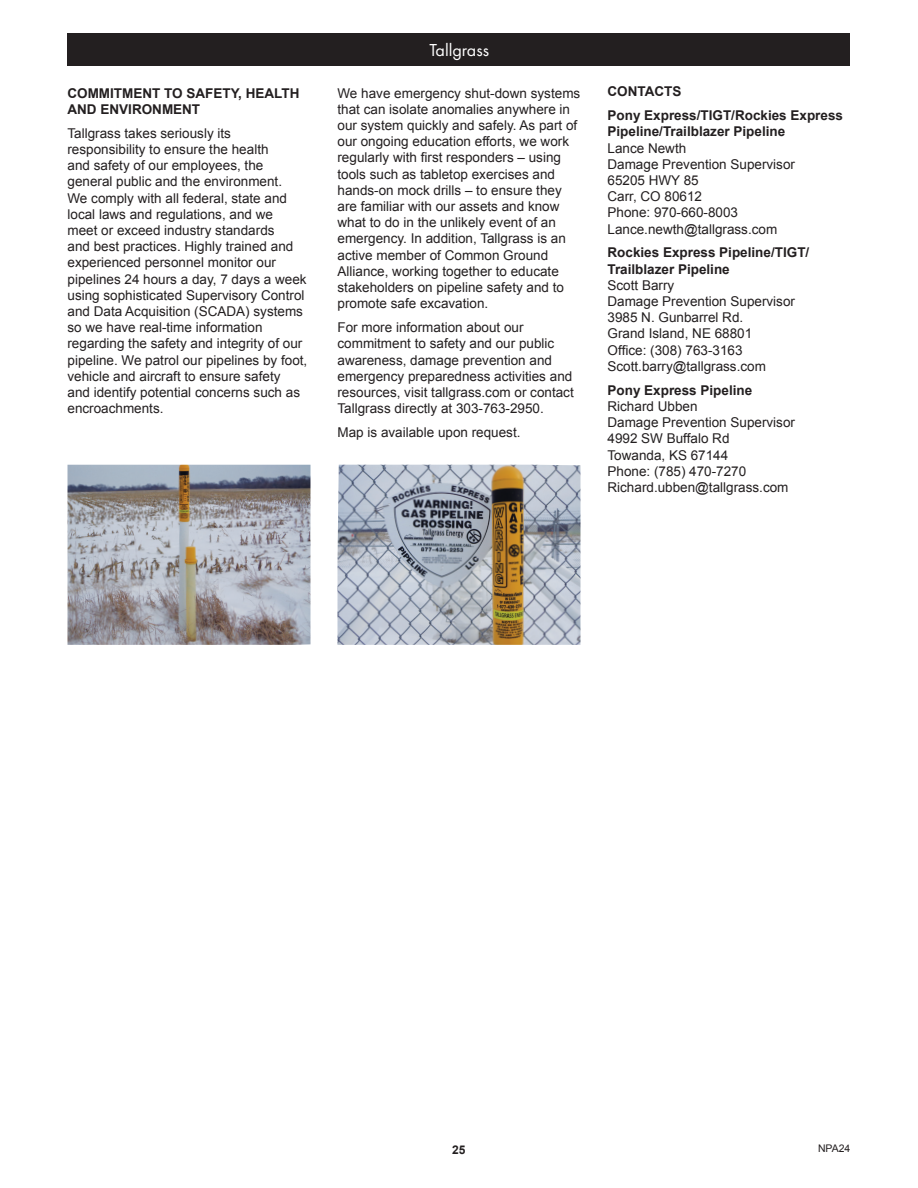
<style>
.page{position:relative;width:918px;height:1188px;background:#fff}
.page>*{position:absolute;margin:0;border:0;box-sizing:border-box;transform-origin:0 0}
.t1{font:18px "Futura PT";color:#fff}
.t2{font:13.5px/16.2px "Arial";color:#231f20}
.t3{font:700 13.5px/16.2px "Arial";color:#231f20}
.t4{font:700 12px "Arial";color:#231f20}
.t5{font:10.5px "Arial";color:#231f20}
</style>
<div class="page">
<div style="left:68px;top:34px;width:782px;height:32px;background:#231f20"></div>
<img style="left:68px;top:465px;width:242px;height:180px">
<img style="left:338px;top:465px;width:242px;height:180px">
<p class="t3" style="left:68px;top:85px;width:233px">COMMITMENT TO SAFETY, HEALTH<br>AND ENVIRONMENT</p>
<p class="t2" style="left:68px;top:125px;width:241px">Tallgrass takes seriously its responsibility to ensure the health<br>and safety of our employees, the general public and the environment.<br>We comply with all federal, state and local laws and regulations, and we<br>meet or exceed industry standards<br>and best practices. Highly trained and experienced personnel monitor our pipelines 24 hours a day, 7 days a week using sophisticated Supervisory Control and Data Acquisition (SCADA) systems so we have real-time information regarding the safety and integrity of our pipeline. We patrol our pipelines by foot, vehicle and aircraft to ensure safety<br>and identify potential concerns such as encroachments.</p>
<p class="t1" style="left:429px;top:39px;width:61px">Tallgrass</p>
<p class="t2" style="left:338px;top:85px;width:244px">We have emergency shut-down systems that can isolate anomalies anywhere in our system quickly and safely. As part of our ongoing education efforts, we work regularly with first responders – using tools such as tabletop exercises and hands-on mock drills – to ensure they are familiar with our assets and know what to do in the unlikely event of an emergency. In addition, Tallgrass is an active member of Common Ground Alliance, working together to educate stakeholders on pipeline safety and to promote safe excavation.</p>
<p class="t2" style="left:338px;top:319px;width:238px">For more information about our commitment to safety and our public awareness, damage prevention and emergency preparedness activities and resources, visit tallgrass.com or contact Tallgrass directly at 303-763-2950.</p>
<p class="t2" style="left:338px;top:424px;width:185px">Map is available upon request.</p>
<p class="t3" style="left:608px;top:84px;width:75px">CONTACTS</p>
<p class="t3" style="left:608px;top:108px;width:237px">Pony Express/TIGT/Rockies Express<br>Pipeline/Trailblazer Pipeline</p>
<p class="t2" style="left:608px;top:140px;width:80px">Lance Newth</p>
<p class="t2" style="left:608px;top:156px;width:189px">Damage Prevention Supervisor</p>
<p class="t2" style="left:608px;top:172px;width:93px">65205 HWY 85</p>
<p class="t2" style="left:608px;top:188px;width:96px">Carr, CO 80612</p>
<p class="t2" style="left:608px;top:205px;width:132px">Phone: 970-660-8003</p>
<p class="t2" style="left:608px;top:221px;width:171px">Lance.newth@tallgrass.com</p>
<p class="t3" style="left:608px;top:245px;width:203px">Rockies Express Pipeline/TIGT/<br>Trailblazer Pipeline</p>
<p class="t2" style="left:608px;top:277px;width:68px">Scott Barry</p>
<p class="t2" style="left:608px;top:293px;width:189px">Damage Prevention Supervisor</p>
<p class="t2" style="left:608px;top:310px;width:137px">3985 N. Gunbarrel Rd.</p>
<p class="t2" style="left:608px;top:326px;width:146px">Grand Island, NE 68801</p>
<p class="t2" style="left:608px;top:342px;width:137px">Office: (308) 763-3163</p>
<p class="t2" style="left:608px;top:358px;width:160px">Scott.barry@tallgrass.com</p>
<p class="t3" style="left:608px;top:382px;width:146px">Pony Express Pipeline</p>
<p class="t2" style="left:608px;top:398px;width:92px">Richard Ubben</p>
<p class="t2" style="left:608px;top:415px;width:189px">Damage Prevention Supervisor</p>
<p class="t2" style="left:608px;top:431px;width:124px">4992 SW Buffalo Rd</p>
<p class="t2" style="left:608px;top:447px;width:122px">Towanda, KS 67144</p>
<p class="t2" style="left:608px;top:463px;width:140px">Phone: (785) 470-7270</p>
<p class="t2" style="left:608px;top:479px;width:183px">Richard.ubben@tallgrass.com</p>
<p class="t4" style="left:452px;top:1141px;width:15px">25</p>
<p class="t5" style="left:818px;top:1142px;width:34px">NPA24</p>
</div>
